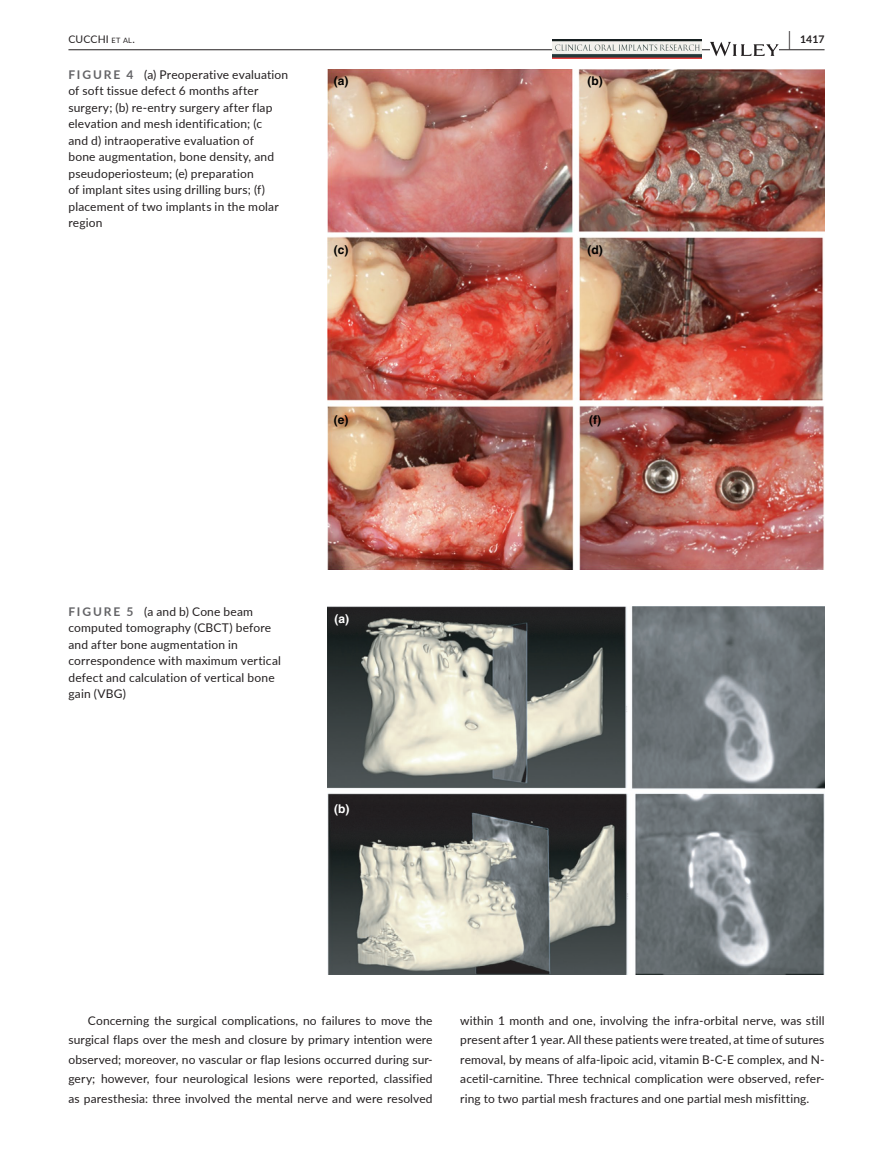
<style>
.page{position:relative;width:893px;height:1174px;background:#fff}
.page>*{position:absolute;margin:0;border:0;box-sizing:border-box;transform-origin:0 0}
.t1{font:12px/16.5px "Lato";letter-spacing:.015em;color:#231f20;text-align:justify}
.t2{font:700 12px "Helvetica";color:#000}
.t3{font:700 12px "Helvetica";color:#fff}
.t4{font:10.5px "Lato";letter-spacing:.015em;color:#231f20}
.t5{font:700 10.5px "Lato";color:#231f20}
.s1{font-size:7.35px}
.s2{font-size:19.5px}
.s3{font-weight:700;color:#636366}
</style>
<div class="page">
<hr style="left:68px;top:49px;width:756px;height:1px;background:#231f20">
<img style="left:553px;top:39px;width:148px;height:20px">
<svg style="left:710px;top:42px;width:69px;height:14px"></svg>
<img style="left:327px;top:69px;width:497px;height:501px">
<img style="left:327px;top:606px;width:497px;height:368px">
<p class="t4" style="left:68px;top:31px;width:68px">CUCCHI <span class="s1">et al</span>.</p>
<p class="t5" style="left:789px;top:31px;width:37px"><span class="s2">|</span> 1417</p>
<p class="t1" style="left:68px;top:66px;width:221px;text-align:left"><span class="s3">FIGURE 4</span> (a) Preoperative evaluation of soft tissue defect 6 months after surgery; (b) re-entry surgery after flap elevation and mesh identification; (c<br>and d) intraoperative evaluation of<br>bone augmentation, bone density, and pseudoperiosteum; (e) preparation<br>of implant sites using drilling burs; (f) placement of two implants in the molar region</p>
<p class="t2" style="left:334px;top:73px;width:16px">(a)</p>
<p class="t2" style="left:587px;top:73px;width:17px">(b)</p>
<p class="t2" style="left:334px;top:242px;width:16px">(c)</p>
<p class="t2" style="left:587px;top:242px;width:17px">(d)</p>
<p class="t2" style="left:334px;top:412px;width:16px">(e)</p>
<p class="t2" style="left:589px;top:412px;width:13px">(f)</p>
<p class="t1" style="left:68px;top:603px;width:214px;text-align:left"><span class="s3">FIGURE 5</span> (a and b) Cone beam computed tomography (CBCT) before and after bone augmentation in correspondence with maximum vertical defect and calculation of vertical bone gain (VBG)</p>
<p class="t3" style="left:334px;top:612px;width:16px">(a)</p>
<p class="t3" style="left:334px;top:801px;width:17px">(b)</p>
<p class="t1" style="left:68px;top:1010px;width:366px;line-height:19.5px;text-indent:20px">Concerning the surgical complications, no failures to move the surgical flaps over the mesh and closure by primary intention were observed; moreover, no vascular or flap lesions occurred during sur&shy;gery; however, four neurological lesions were reported, classified as paresthesia: three involved the mental nerve and were resolved</p>
<p class="t1" style="left:460px;top:1010px;width:366px;line-height:19.5px">within 1 month and one, involving the infra-orbital nerve, was still present after 1 year. All these patients were treated, at time of sutures removal, by means of alfa-lipoic acid, vitamin B-C-E complex, and N&shy;acetil-carnitine. Three technical complication were observed, refer&shy;ring to two partial mesh fractures and one partial mesh misfitting.</p>
</div>
